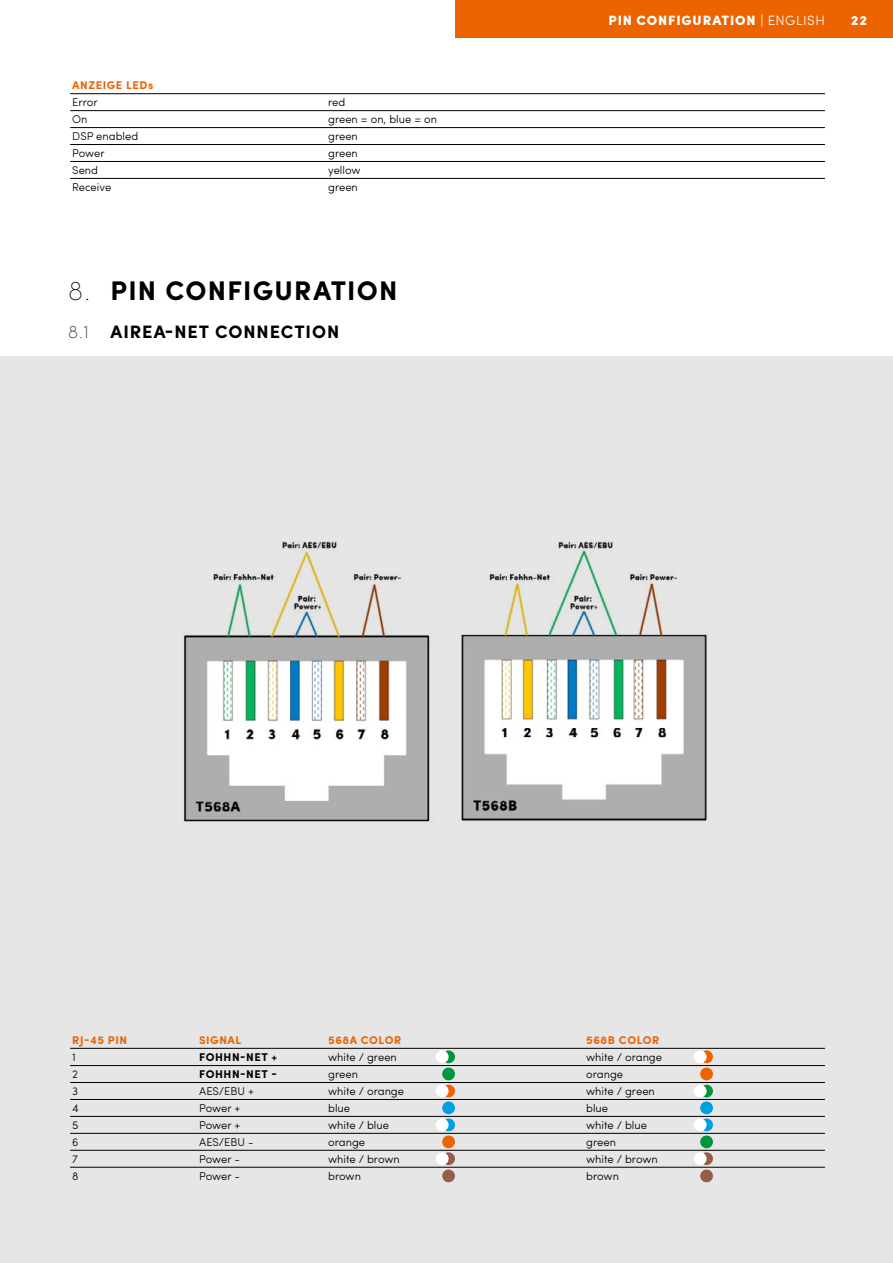
<style>
.page{position:relative;width:893px;height:1263px;background:#fff}
.page>*{position:absolute;margin:0;border:0;box-sizing:border-box;transform-origin:0 0}
.t1{font:700 27px "Sofia Pro";letter-spacing:.05em;color:#000}
.t2{font:700 18px "Sofia Pro";letter-spacing:.05em;color:#000}
.t3{font:900 13.5px "Sofia Pro";letter-spacing:.06em;color:#fff}
.t4{font:300 11.25px "Sofia Pro";color:#000}
.t5{font:700 11.25px "Sofia Pro";letter-spacing:.05em;color:#ec6300}
.t6{font:700 11.25px "Sofia Pro";letter-spacing:.05em;color:#000}
.s1{font-weight:200}
.s2{font-weight:300}
</style>
<div class="page">
<div style="left:0;top:356px;width:893px;height:907px;background:#e6e6e6"></div>
<img style="left:183px;top:541px;width:524px;height:281px">
<hr style="left:70px;top:1048px;width:127px;height:1px;background:#000">
<hr style="left:197px;top:1048px;width:129px;height:1px;background:#000">
<hr style="left:326px;top:1048px;width:258px;height:1px;background:#000">
<hr style="left:584px;top:1048px;width:241px;height:1px;background:#000">
<hr style="left:70px;top:1065px;width:127px;height:1px;background:#000">
<hr style="left:197px;top:1065px;width:129px;height:1px;background:#000">
<hr style="left:326px;top:1065px;width:258px;height:1px;background:#000">
<hr style="left:584px;top:1065px;width:241px;height:1px;background:#000">
<hr style="left:70px;top:1082px;width:127px;height:1px;background:#000">
<hr style="left:197px;top:1082px;width:129px;height:1px;background:#000">
<hr style="left:326px;top:1082px;width:258px;height:1px;background:#000">
<hr style="left:584px;top:1082px;width:241px;height:1px;background:#000">
<hr style="left:70px;top:1099px;width:127px;height:1px;background:#000">
<hr style="left:197px;top:1099px;width:129px;height:1px;background:#000">
<hr style="left:326px;top:1099px;width:258px;height:1px;background:#000">
<hr style="left:584px;top:1099px;width:241px;height:1px;background:#000">
<hr style="left:70px;top:1116px;width:127px;height:1px;background:#000">
<hr style="left:197px;top:1116px;width:129px;height:1px;background:#000">
<hr style="left:326px;top:1116px;width:258px;height:1px;background:#000">
<hr style="left:584px;top:1116px;width:241px;height:1px;background:#000">
<hr style="left:70px;top:1133px;width:127px;height:1px;background:#000">
<hr style="left:197px;top:1133px;width:129px;height:1px;background:#000">
<hr style="left:326px;top:1133px;width:258px;height:1px;background:#000">
<hr style="left:584px;top:1133px;width:241px;height:1px;background:#000">
<hr style="left:70px;top:1150px;width:127px;height:1px;background:#000">
<hr style="left:197px;top:1150px;width:129px;height:1px;background:#000">
<hr style="left:326px;top:1150px;width:258px;height:1px;background:#000">
<hr style="left:584px;top:1150px;width:241px;height:1px;background:#000">
<hr style="left:70px;top:1167px;width:127px;height:1px;background:#000">
<hr style="left:197px;top:1167px;width:129px;height:1px;background:#000">
<hr style="left:326px;top:1167px;width:258px;height:1px;background:#000">
<hr style="left:584px;top:1167px;width:241px;height:1px;background:#000">
<div style="left:700px;top:1085px;width:13px;height:12px;background:#00963e;border-radius:50%"></div>
<div style="left:700px;top:1050px;width:13px;height:13px;background:#ec6300;border-radius:50%"></div>
<div style="left:700px;top:1118px;width:13px;height:13px;background:#009ee3;border-radius:50%"></div>
<div style="left:700px;top:1152px;width:13px;height:13px;background:#945e4a;border-radius:50%"></div>
<div style="left:700px;top:1101px;width:13px;height:13px;background:#009ee3;border-radius:50%"></div>
<div style="left:700px;top:1067px;width:13px;height:13px;background:#ec6300;border-radius:50%"></div>
<div style="left:694px;top:1085px;width:13px;height:12px;background:#fff;border-radius:50%"></div>
<div style="left:694px;top:1050px;width:13px;height:13px;background:#fff;border-radius:50%"></div>
<div style="left:694px;top:1118px;width:13px;height:13px;background:#fff;border-radius:50%"></div>
<div style="left:694px;top:1152px;width:13px;height:13px;background:#fff;border-radius:50%"></div>
<div style="left:700px;top:1135px;width:13px;height:13px;background:#00963e;border-radius:50%"></div>
<div style="left:700px;top:1169px;width:13px;height:13px;background:#945e4a;border-radius:50%"></div>
<div style="left:442px;top:1085px;width:13px;height:12px;background:#ec6300;border-radius:50%"></div>
<div style="left:442px;top:1050px;width:13px;height:13px;background:#00963e;border-radius:50%"></div>
<div style="left:442px;top:1118px;width:13px;height:13px;background:#009ee3;border-radius:50%"></div>
<div style="left:442px;top:1152px;width:13px;height:13px;background:#945e4a;border-radius:50%"></div>
<div style="left:442px;top:1101px;width:13px;height:13px;background:#009ee3;border-radius:50%"></div>
<div style="left:442px;top:1067px;width:13px;height:13px;background:#00963e;border-radius:50%"></div>
<div style="left:436px;top:1085px;width:13px;height:12px;background:#fff;border-radius:50%"></div>
<div style="left:436px;top:1050px;width:13px;height:13px;background:#fff;border-radius:50%"></div>
<div style="left:436px;top:1118px;width:13px;height:13px;background:#fff;border-radius:50%"></div>
<div style="left:436px;top:1152px;width:13px;height:13px;background:#fff;border-radius:50%"></div>
<div style="left:442px;top:1135px;width:13px;height:13px;background:#ec6300;border-radius:50%"></div>
<div style="left:442px;top:1169px;width:13px;height:13px;background:#945e4a;border-radius:50%"></div>
<div style="left:455px;top:0;width:438px;height:38px;background:#ec6300"></div>
<hr style="left:70px;top:93px;width:256px;height:1px;background:#000">
<hr style="left:326px;top:93px;width:499px;height:1px;background:#000">
<hr style="left:70px;top:110px;width:256px;height:1px;background:#000">
<hr style="left:326px;top:110px;width:499px;height:1px;background:#000">
<hr style="left:70px;top:127px;width:256px;height:1px;background:#000">
<hr style="left:326px;top:127px;width:499px;height:1px;background:#000">
<hr style="left:70px;top:144px;width:256px;height:1px;background:#000">
<hr style="left:326px;top:144px;width:499px;height:1px;background:#000">
<hr style="left:70px;top:161px;width:256px;height:1px;background:#000">
<hr style="left:326px;top:161px;width:499px;height:1px;background:#000">
<hr style="left:70px;top:178px;width:256px;height:1px;background:#000">
<hr style="left:326px;top:178px;width:499px;height:1px;background:#000">
<p class="t5" style="left:72px;top:77px;width:82px">ANZEIGE LEDs</p>
<p class="t4" style="left:72px;top:94px;width:27px">Error</p>
<p class="t4" style="left:328px;top:94px;width:19px">red</p>
<p class="t4" style="left:72px;top:111px;width:17px">On</p>
<p class="t4" style="left:328px;top:111px;width:111px">green = on, blue = on</p>
<p class="t4" style="left:72px;top:128px;width:67px">DSP enabled</p>
<p class="t4" style="left:328px;top:128px;width:31px">green</p>
<p class="t4" style="left:72px;top:145px;width:34px">Power</p>
<p class="t4" style="left:328px;top:145px;width:31px">green</p>
<p class="t4" style="left:72px;top:162px;width:27px">Send</p>
<p class="t4" style="left:328px;top:162px;width:34px">yellow</p>
<p class="t4" style="left:72px;top:179px;width:41px">Receive</p>
<p class="t4" style="left:328px;top:179px;width:31px">green</p>
<h1 class="t1" style="left:68px;top:270px;width:331px"><span class="s1">8.</span> PIN CONFIGURATION</h1>
<h2 class="t2" style="left:68px;top:317px;width:273px"><span class="s1">8.1</span> AIREA-NET CONNECTION</h2>
<p class="t3" style="left:609px;top:9px;width:218px">PIN CONFIGURATION <span class="s2">| ENGLISH</span></p>
<p class="t3" style="left:851px;top:9px;width:18px">22</p>
<p class="t5" style="left:72px;top:1031px;width:56px">RJ-45 PIN</p>
<p class="t5" style="left:199px;top:1031px;width:44px">SIGNAL</p>
<p class="t5" style="left:328px;top:1031px;width:75px">568A COLOR</p>
<p class="t5" style="left:586px;top:1031px;width:75px">568B COLOR</p>
<p class="t4" style="left:72px;top:1049px;width:5px">1</p>
<p class="t6" style="left:199px;top:1049px;width:80px">FOHHN-NET +</p>
<p class="t4" style="left:328px;top:1049px;width:70px">white / green</p>
<p class="t4" style="left:586px;top:1049px;width:78px">white / orange</p>
<p class="t4" style="left:72px;top:1066px;width:7px">2</p>
<p class="t6" style="left:199px;top:1066px;width:79px">FOHHN-NET -</p>
<p class="t4" style="left:328px;top:1066px;width:31px">green</p>
<p class="t4" style="left:586px;top:1066px;width:39px">orange</p>
<p class="t4" style="left:72px;top:1083px;width:8px">3</p>
<p class="t4" style="left:199px;top:1083px;width:56px">AES/EBU +</p>
<p class="t4" style="left:328px;top:1083px;width:78px">white / orange</p>
<p class="t4" style="left:586px;top:1083px;width:70px">white / green</p>
<p class="t4" style="left:72px;top:1100px;width:8px">4</p>
<p class="t4" style="left:199px;top:1100px;width:43px">Power +</p>
<p class="t4" style="left:328px;top:1100px;width:24px">blue</p>
<p class="t4" style="left:586px;top:1100px;width:24px">blue</p>
<p class="t4" style="left:72px;top:1117px;width:8px">5</p>
<p class="t4" style="left:199px;top:1117px;width:43px">Power +</p>
<p class="t4" style="left:328px;top:1117px;width:62px">white / blue</p>
<p class="t4" style="left:586px;top:1117px;width:62px">white / blue</p>
<p class="t4" style="left:72px;top:1134px;width:8px">6</p>
<p class="t4" style="left:199px;top:1134px;width:56px">AES/EBU -</p>
<p class="t4" style="left:328px;top:1134px;width:39px">orange</p>
<p class="t4" style="left:586px;top:1134px;width:31px">green</p>
<p class="t4" style="left:72px;top:1151px;width:7px">7</p>
<p class="t4" style="left:199px;top:1151px;width:42px">Power -</p>
<p class="t4" style="left:328px;top:1151px;width:73px">white / brown</p>
<p class="t4" style="left:586px;top:1151px;width:73px">white / brown</p>
<p class="t4" style="left:72px;top:1168px;width:8px">8</p>
<p class="t4" style="left:199px;top:1168px;width:42px">Power -</p>
<p class="t4" style="left:328px;top:1168px;width:34px">brown</p>
<p class="t4" style="left:586px;top:1168px;width:34px">brown</p>
</div>
